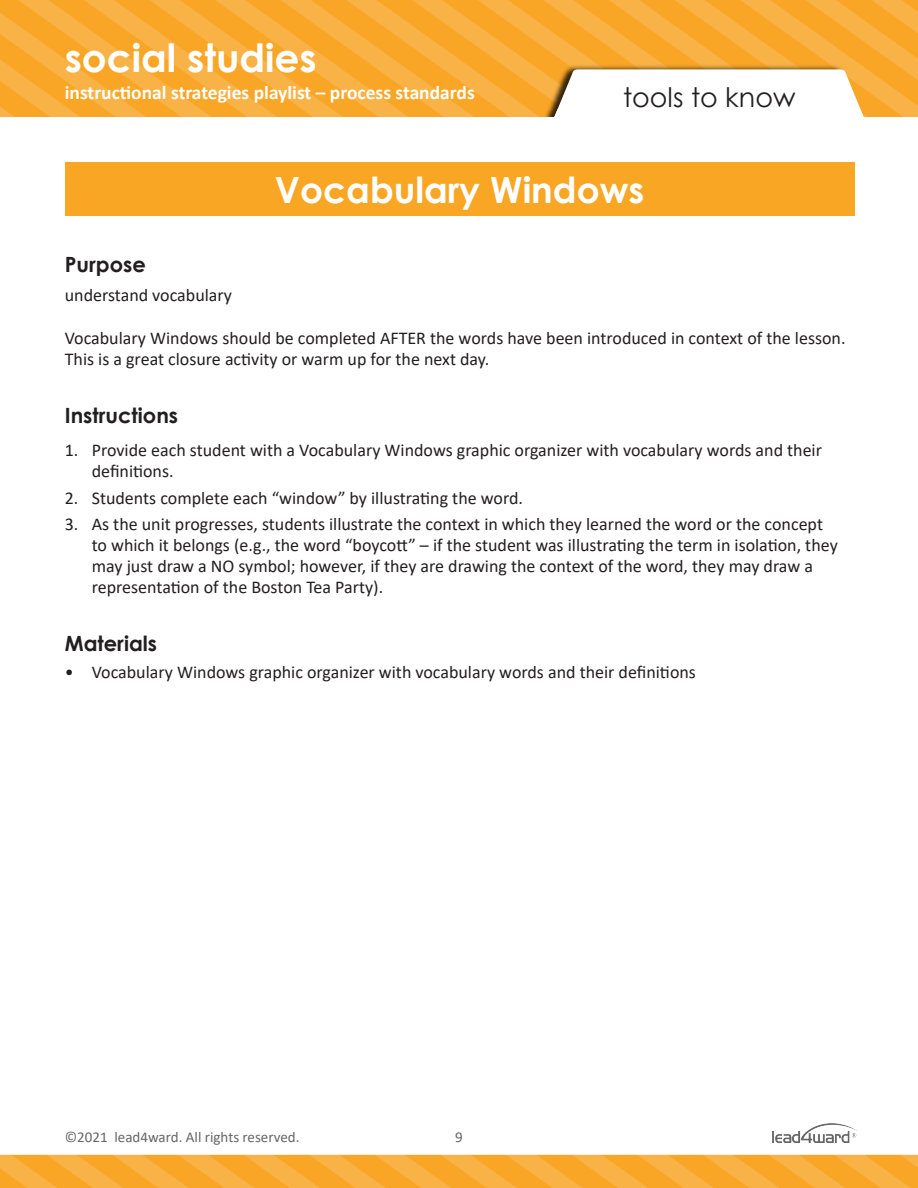
<style>
.page{position:relative;width:918px;height:1188px;background:#fff}
.page>*{position:absolute;margin:0;border:0;box-sizing:border-box;transform-origin:0 0}
.t1{font:700 39px "Century Gothic";color:#fff}
.Strategy_Name{font:700 36px "Century Gothic";color:#fff}
.t2{font:27px "Century Gothic";color:#231f20}
.Subheadings{font:700 21px "Century Gothic";color:#231f20}
.t3{font:700 19.5px "Calibri";color:#fff}
.t4{font:18px/21px "Calibri";color:#231f20}
.t5{font:15px "Calibri";color:#666}
</style>
<div class="page">
<svg style="left:846px;top:0;width:61px;height:117px;fill:#f9a627"></svg>
<svg style="left:785px;top:0;width:61px;height:63px;fill:#f9a627"></svg>
<svg style="left:724px;top:0;width:61px;height:63px;fill:#f9a627"></svg>
<svg style="left:0;top:0;width:663px;height:117px;fill:#f9a627"></svg>
<img style="left:541px;top:63px;width:326px;height:54px">
<svg style="left:551px;top:69px;width:315px;height:48px"></svg>
<svg style="left:18px;top:1154px;width:30px;height:34px"></svg>
<svg style="left:48px;top:1154px;width:31px;height:34px"></svg>
<svg style="left:886px;top:1154px;width:32px;height:34px"></svg>
<svg style="left:825px;top:1123px;width:61px;height:65px"></svg>
<svg style="left:764px;top:1123px;width:61px;height:65px"></svg>
<svg style="left:79px;top:1154px;width:685px;height:34px;fill:#f9a729"></svg>
<img style="left:772px;top:1124px;width:85px;height:18px">
<div style="left:65px;top:162px;width:790px;height:54px;background:#f9a625"></div>
<h1 class="t1" style="left:65px;top:29px;width:253px">social studies</h1>
<p class="t3" style="left:65px;top:79px;width:411px">instructional strategies playlist – process standards</p>
<h3 class="t2" style="left:623px;top:79px;width:174px">tools to know</h3>
<p class="Strategy_Name" style="left:275px;top:162px;width:371px">Vocabulary Windows</p>
<p class="Subheadings" style="left:65px;top:249px;width:83px">Purpose</p>
<p class="t4" style="left:65px;top:284px;width:169px">understand vocabulary</p>
<p class="t4" style="left:65px;top:327px;width:782px;line-height:21.6px">Vocabulary Windows should be completed AFTER the words have been introduced in context of the lesson.<br>This is a great closure activity or warm up for the next day.</p>
<p class="Subheadings" style="left:65px;top:399px;width:115px">Instructions</p>
<p class="t4" style="left:92px;top:439px;width:732px;text-indent:-27px">1. Provide each student with a Vocabulary Windows graphic organizer with vocabulary words and their definitions.</p>
<p class="t4" style="left:65px;top:487px;width:460px">2. Students complete each “window” by illustrating the word.</p>
<p class="t4" style="left:92px;top:513px;width:748px;text-indent:-27px">3. As the unit progresses, students illustrate the context in which they learned the word or the concept to which it belongs (e.g., the word “boycott” – if the student was illustrating the term in isolation, they may just draw a NO symbol; however, if they are drawing the context of the word, they may draw a representation of the Boston Tea Party).</p>
<p class="Subheadings" style="left:65px;top:627px;width:94px">Materials</p>
<p class="t4" style="left:65px;top:661px;width:633px">• Vocabulary Windows graphic organizer with vocabulary words and their definitions</p>
<p class="t5" style="left:65px;top:1127px;width:236px">©2021 lead4ward. All rights reserved.</p>
<p class="t5" style="left:455px;top:1127px;width:9px">9</p>
</div>
